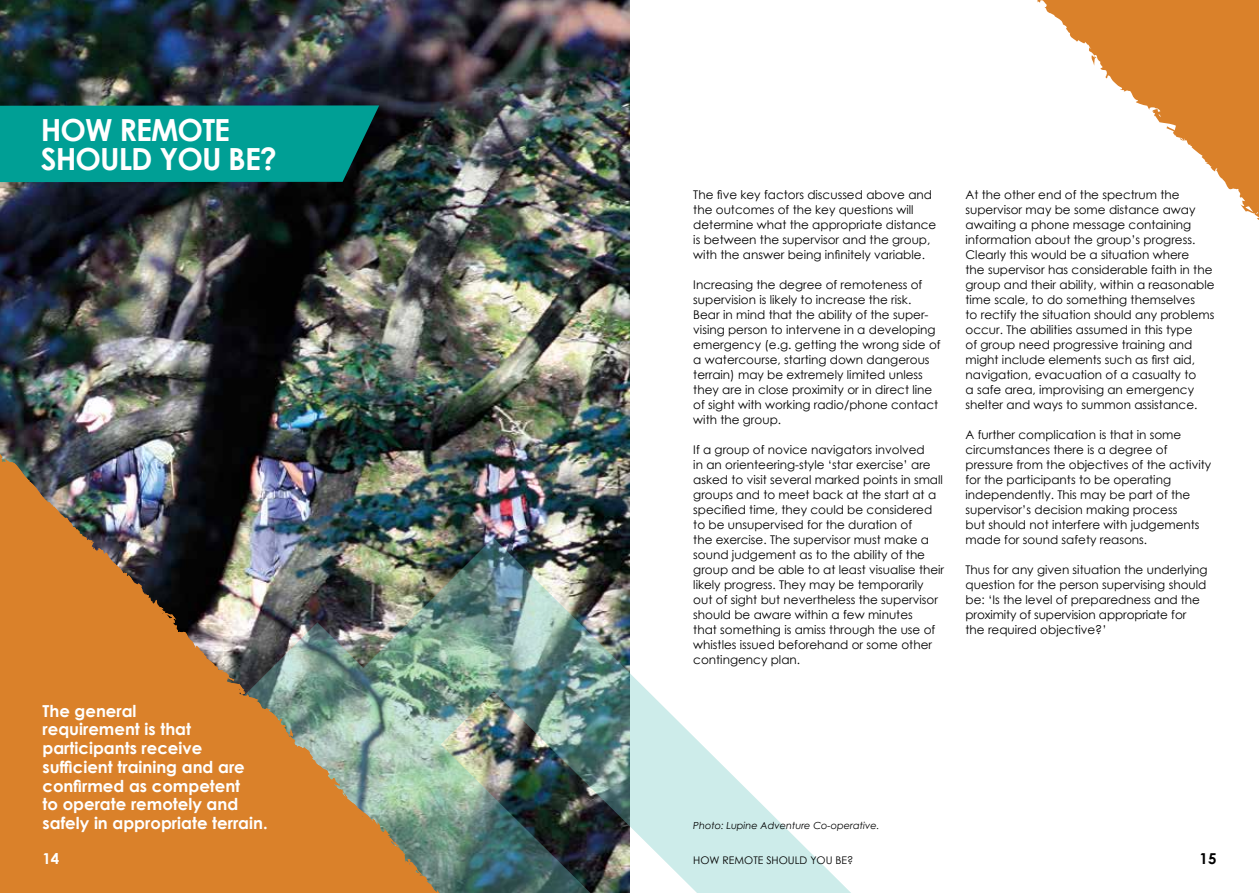
<style>
.page{position:relative;width:1259px;height:893px;background:#fff}
.page>*{position:absolute;margin:0;border:0;box-sizing:border-box;transform-origin:0 0}
.t1{font:700 30.45px/28.5px "Century Gothic";letter-spacing:-.03em;color:#fff}
.t2{font:700 16.5px/18.8px "Century Gothic";color:#fff}
.t3{font:700 15px "Century Gothic";color:#000}
.t4{font:700 15px "Century Gothic";color:#fff}
.t5{font:12px/15px "Century Gothic";color:#000}
.t6{font:10.5px "Century Gothic";color:#000}
.t7{font:italic 9.75px "Century Gothic";color:#000}
</style>
<div class="page">
<img style="left:0;top:0;width:629px;height:538px">
<img style="left:452px;top:538px;width:399px;height:355px">
<svg style="left:1037px;top:0;width:222px;height:220px"></svg>
<img style="left:0;top:439px;width:452px;height:454px">
<div style="left:0;top:105px;width:379px;height:77px;background:#009f95"></div>
<h1 class="t1" style="left:41px;top:115px;width:238px">HOW REMOTE<br>SHOULD YOU BE?</h1>
<h2 class="t2" style="left:43px;top:701px;width:224px">The general<br>requirement is that participants receive sufficient training and are confirmed as competent<br>to operate remotely and safely in appropriate terrain.</h2>
<p class="t4" style="left:43px;top:849px;width:18px">14</p>
<p class="t5" style="left:693px;top:187px;width:245px">The five key factors discussed above and the outcomes of the key questions will determine what the appropriate distance is between the supervisor and the group, with the answer being infinitely variable.</p>
<p class="t5" style="left:693px;top:277px;width:249px">Increasing the degree of remoteness of supervision is likely to increase the risk.<br>Bear in mind that the ability of the super&shy;vising person to intervene in a developing emergency (e.g. getting the wrong side of a watercourse, starting down dangerous terrain) may be extremely limited unless they are in close proximity or in direct line of sight with working radio/phone contact with the group.</p>
<p class="t5" style="left:693px;top:442px;width:252px">If a group of novice navigators involved<br>in an orienteering-style ‘star exercise’ are asked to visit several marked points in small groups and to meet back at the start at a specified time, they could be considered to be unsupervised for the duration of<br>the exercise. The supervisor must make a sound judgement as to the ability of the group and be able to at least visualise their likely progress. They may be temporarily out of sight but nevertheless the supervisor should be aware within a few minutes<br>that something is amiss through the use of whistles issued beforehand or some other contingency plan.</p>
<p class="t5" style="left:965px;top:187px;width:251px">At the other end of the spectrum the supervisor may be some distance away awaiting a phone message containing information about the group’s progress.<br>Clearly this would be a situation where<br>the supervisor has considerable faith in the group and their ability, within a reasonable time scale, to do something themselves<br>to rectify the situation should any problems occur. The abilities assumed in this type<br>of group need progressive training and might include elements such as first aid, navigation, evacuation of a casualty to<br>a safe area, improvising an emergency shelter and ways to summon assistance.</p>
<p class="t5" style="left:965px;top:427px;width:247px">A further complication is that in some circumstances there is a degree of pressure from the objectives of the activity for the participants to be operating independently. This may be part of the supervisor’s decision making process<br>but should not interfere with judgements made for sound safety reasons.</p>
<p class="t5" style="left:965px;top:562px;width:244px">Thus for any given situation the underlying question for the person supervising should be: ‘Is the level of preparedness and the proximity of supervision appropriate for the required objective?’</p>
<p class="t7" style="left:693px;top:820px;width:188px">Photo: Lupine Adventure Co-operative.</p>
<p class="t6" style="left:693px;top:852px;width:162px">HOW REMOTE SHOULD YOU BE?</p>
<p class="t3" style="left:1199px;top:849px;width:18px">15</p>
</div>
